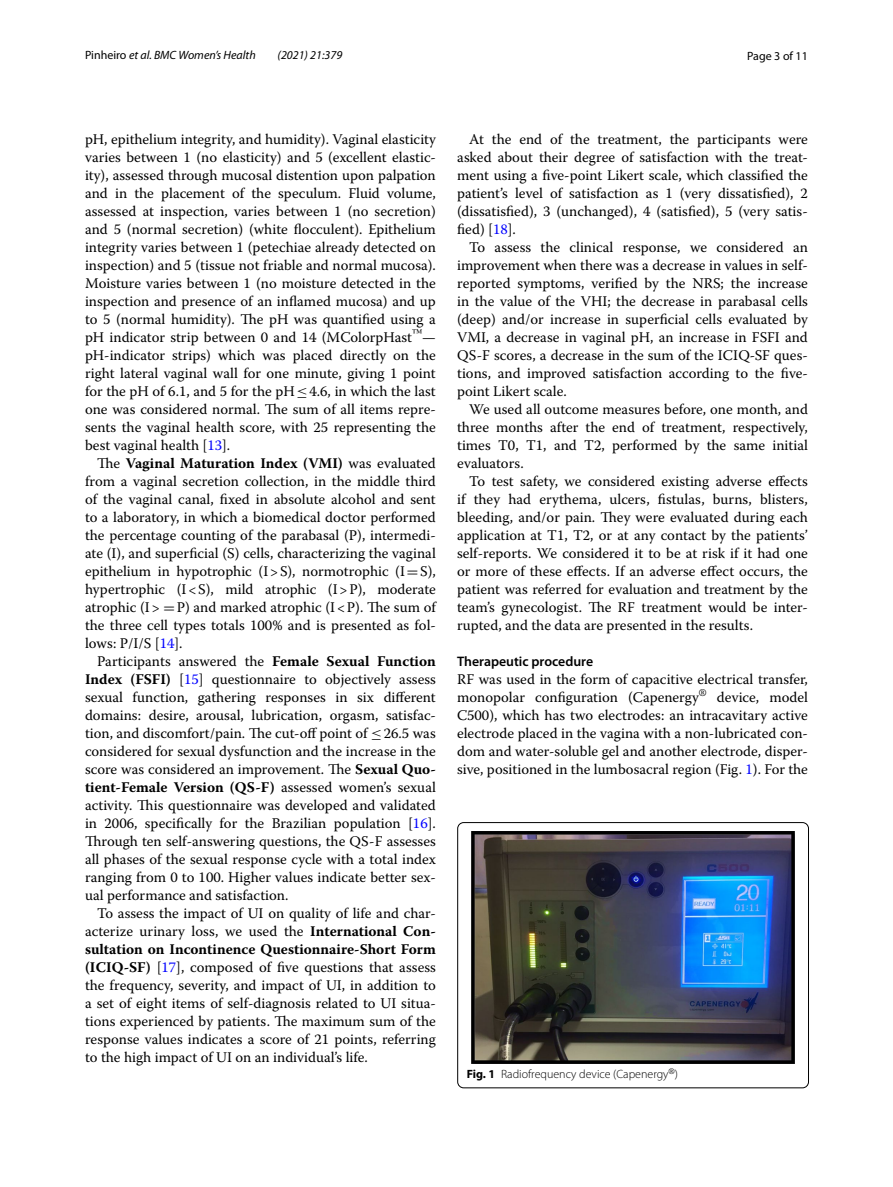
<style>
.page{position:relative;width:893px;height:1187px;background:#fff}
.page>*{position:absolute;margin:0;border:0;box-sizing:border-box;transform-origin:0 0}
.t1{font:14.7px/18px "Warnock Pro";color:#000;text-align:justify}
.t2{font:600 13.8px "Myriad Pro";color:#000}
.t3{font:italic 12px "Myriad Pro";color:#000}
.t4{font:300 12px "Myriad Pro";color:#000}
.t5{font:12px "Myriad Pro";color:#000}
.s1{font-style:normal}
.s2{font-family:"MTSY"}
.s3{color:#00f}
.s4{font-weight:700}
</style>
<div class="page">
<img style="left:471px;top:831px;width:324px;height:232px">
<div style="left:457px;top:822px;width:352px;height:265px;border:1px solid #000;border-radius:6px"></div>
<p class="t3" style="left:85px;top:48px;width:172px"><span class="s1">Pinheiro</span> et al. BMC Women’s Health</p>
<p class="t3" style="left:278px;top:48px;width:66px">(2021) 21:379</p>
<p class="t5" style="left:747px;top:48px;width:62px">Page 3 of 11</p>
<p class="t1" style="left:85px;top:130px;width:352px">pH, epithelium integrity, and humidity). Vaginal elasticity varies between 1 (no elasticity) and 5 (excellent elastic&shy;ity), assessed through mucosal distention upon palpation and in the placement of the speculum. Fluid volume, assessed at inspection, varies between 1 (no secretion) and 5 (normal secretion) (white flocculent). Epithelium integrity varies between 1 (petechiae already detected on inspection) and 5 (tissue not friable and normal mucosa).<br>Moisture varies between 1 (no moisture detected in the inspection and presence of an inflamed mucosa) and up to 5 (normal humidity). The pH was quantified using a pH indicator strip between 0 and 14 (MColorpHast<sup>™</sup>— pH-indicator strips) which was placed directly on the right lateral vaginal wall for one minute, giving 1 point for the pH of 6.1, and 5 for the pH<span class="s2">≤</span>4.6, in which the last one was considered normal. The sum of all items repre&shy;sents the vaginal health score, with 25 representing the best vaginal health [<span class="s3">13</span>].</p>
<p class="t1" style="left:85px;top:454px;width:352px;text-indent:12px">The <span class="s4">Vaginal Maturation Index (VMI)</span> was evaluated from a vaginal secretion collection, in the middle third of the vaginal canal, fixed in absolute alcohol and sent to a laboratory, in which a biomedical doctor performed the percentage counting of the parabasal (P), intermedi&shy;ate (I), and superficial (S) cells, characterizing the vaginal epithelium in hypotrophic (I&gt;S), normotrophic (I<span class="s2">=</span>S), hypertrophic (I&lt;S), mild atrophic (I&gt;P), moderate atrophic (I&gt; <span class="s2">=</span>P) and marked atrophic (I&lt;P). The sum of the three cell types totals 100% and is presented as fol&shy;lows: P/I/S [<span class="s3">14</span>].</p>
<p class="t1" style="left:85px;top:652px;width:352px;text-indent:12px">Participants answered the <span class="s4">Female Sexual Function Index (FSFI)</span> [<span class="s3">15</span>] questionnaire to objectively assess sexual function, gathering responses in six different domains: desire, arousal, lubrication, orgasm, satisfac&shy;tion, and discomfort/pain. The cut-off point of <span class="s2">≤</span>26.5 was considered for sexual dysfunction and the increase in the score was considered an improvement. The <span class="s4">Sexual Quo&shy;tient-Female Version (QS-F)</span> assessed women’s sexual activity. This questionnaire was developed and validated in 2006, specifically for the Brazilian population [<span class="s3">16</span>].<br>Through ten self-answering questions, the QS-F assesses all phases of the sexual response cycle with a total index ranging from 0 to 100. Higher values indicate better sex&shy;ual performance and satisfaction.</p>
<p class="t1" style="left:85px;top:904px;width:352px;text-indent:12px">To assess the impact of UI on quality of life and char&shy;acterize urinary loss, we used the <span class="s4">International Con&shy;sultation on Incontinence Questionnaire-Short Form (ICIQ-SF)</span> [<span class="s3">17</span>], composed of five questions that assess the frequency, severity, and impact of UI, in addition to a set of eight items of self-diagnosis related to UI situa&shy;tions experienced by patients. The maximum sum of the response values indicates a score of 21 points, referring to the high impact of UI on an individual’s life.</p>
<p class="t1" style="left:457px;top:130px;width:352px;text-indent:12px">At the end of the treatment, the participants were asked about their degree of satisfaction with the treat&shy;ment using a five-point Likert scale, which classified the patient’s level of satisfaction as 1 (very dissatisfied), 2 (dissatisfied), 3 (unchanged), 4 (satisfied), 5 (very satis&shy;fied) [<span class="s3">18</span>].</p>
<p class="t1" style="left:457px;top:238px;width:352px;text-indent:12px">To assess the clinical response, we considered an improvement when there was a decrease in values in self&shy;reported symptoms, verified by the NRS; the increase in the value of the VHI; the decrease in parabasal cells (deep) and/or increase in superficial cells evaluated by VMI, a decrease in vaginal pH, an increase in FSFI and QS-F scores, a decrease in the sum of the ICIQ-SF ques&shy;tions, and improved satisfaction according to the five&shy;point Likert scale.</p>
<p class="t1" style="left:457px;top:400px;width:352px;text-indent:12px">We used all outcome measures before, one month, and three months after the end of treatment, respectively, times T0, T1, and T2, performed by the same initial evaluators.</p>
<p class="t1" style="left:457px;top:472px;width:352px;text-indent:12px">To test safety, we considered existing adverse effects if they had erythema, ulcers, fistulas, burns, blisters, bleeding, and/or pain. They were evaluated during each application at T1, T2, or at any contact by the patients’ self-reports. We considered it to be at risk if it had one or more of these effects. If an adverse effect occurs, the patient was referred for evaluation and treatment by the team’s gynecologist. The RF treatment would be inter&shy;rupted, and the data are presented in the results.</p>
<p class="t2" style="left:457px;top:652px;width:138px">Therapeutic procedure</p>
<p class="t1" style="left:457px;top:670px;width:352px">RF was used in the form of capacitive electrical transfer, monopolar configuration (Capenergy<sup>®</sup> device, model C500), which has two electrodes: an intracavitary active electrode placed in the vagina with a non-lubricated con&shy;dom and water-soluble gel and another electrode, disper&shy;sive, positioned in the lumbosacral region (Fig. <span class="s3">1</span>). For the</p>
<p class="t4" style="left:467px;top:1067px;width:213px"><span class="s4">Fig. 1</span> Radiofrequency device (Capenergy<sup>®</sup>)</p>
</div>
